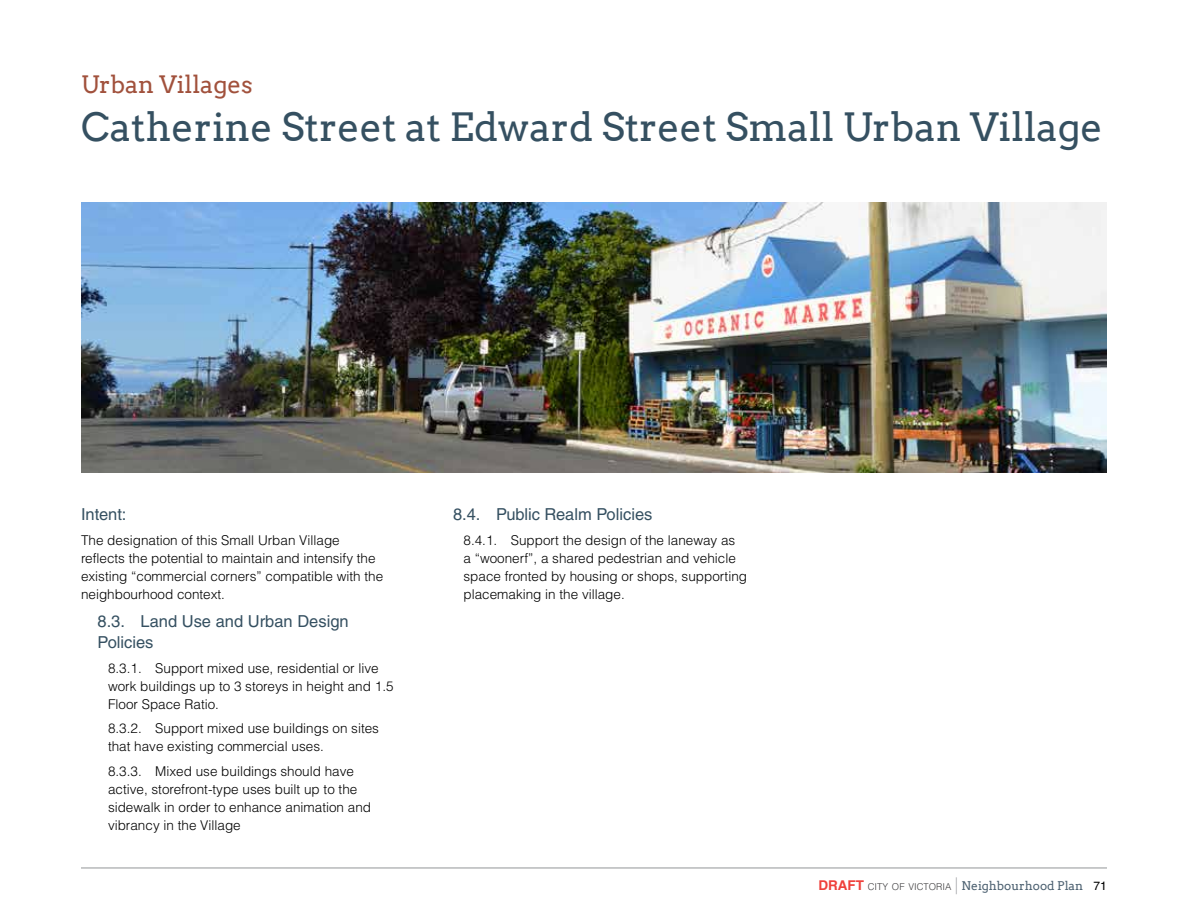
<style>
.page{position:relative;width:1188px;height:918px;background:#fff}
.page>*{position:absolute;margin:0;border:0;box-sizing:border-box;transform-origin:0 0}
.t1{font:39px "Arvo";color:#355061}
.t2{font:24px "Arvo";color:#a1513c}
.t3{font:16.5px/21px "Helvetica LT Std";color:#355061}
.t4{font:300 13.5px/18px "Helvetica LT Std";color:#000}
.t5{font:12px "Arvo";color:#4d6171}
.s1{font-family:"Helvetica LT Std";font-weight:700;font-size:13.5px;color:#ef413c}
.s2{font-family:"Helvetica LT Std";font-weight:300;font-size:9.45px;color:#414042}
.s3{font-family:"Helvetica LT Std";font-weight:300;font-stretch:condensed;font-size:16.8px;color:#939598}
.s4{font-family:"Helvetica LT Std";color:#000}
</style>
<div class="page">
<hr style="left:81px;top:868px;width:1026px;height:1px;background:#939598">
<img style="left:81px;top:203px;width:1026px;height:270px">
<h2 class="t2" style="left:81px;top:70px;width:173px">Urban Villages</h2>
<h1 class="t1" style="left:81px;top:103px;width:1023px">Catherine Street at Edward Street Small Urban Village</h1>
<p class="t3" style="left:81px;top:504px;width:47px">Intent:</p>
<p class="t4" style="left:81px;top:531px;width:304px">The designation of this Small Urban Village reflects the potential to maintain and intensify the existing “commercial corners” compatible with the neighbourhood context.</p>
<p class="t3" style="left:98px;top:611px;width:253px">8.3. Land Use and Urban Design<br>Policies</p>
<p class="t4" style="left:108px;top:659px;width:287px">8.3.1. Support mixed use, residential or live work buildings up to 3 storeys in height and 1.5<br>Floor Space Ratio.</p>
<p class="t4" style="left:108px;top:719px;width:273px">8.3.2. Support mixed use buildings on sites that have existing commercial uses.</p>
<p class="t4" style="left:108px;top:762px;width:265px">8.3.3. Mixed use buildings should have active, storefront-type uses built up to the sidewalk in order to enhance animation and vibrancy in the Village</p>
<p class="t3" style="left:453px;top:504px;width:201px">8.4. Public Realm Policies</p>
<p class="t4" style="left:464px;top:531px;width:285px">8.4.1. Support the design of the laneway as<br>a “woonerf”, a shared pedestrian and vehicle space fronted by housing or shops, supporting placemaking in the village.</p>
<p class="t5" style="left:819px;top:878px;width:290px"><span class="s1">DRAFT</span> <span class="s2">CITY OF VICTORIA</span> <span class="s3">|</span> Neighbourhood Plan <span class="s4">71</span></p>
</div>
